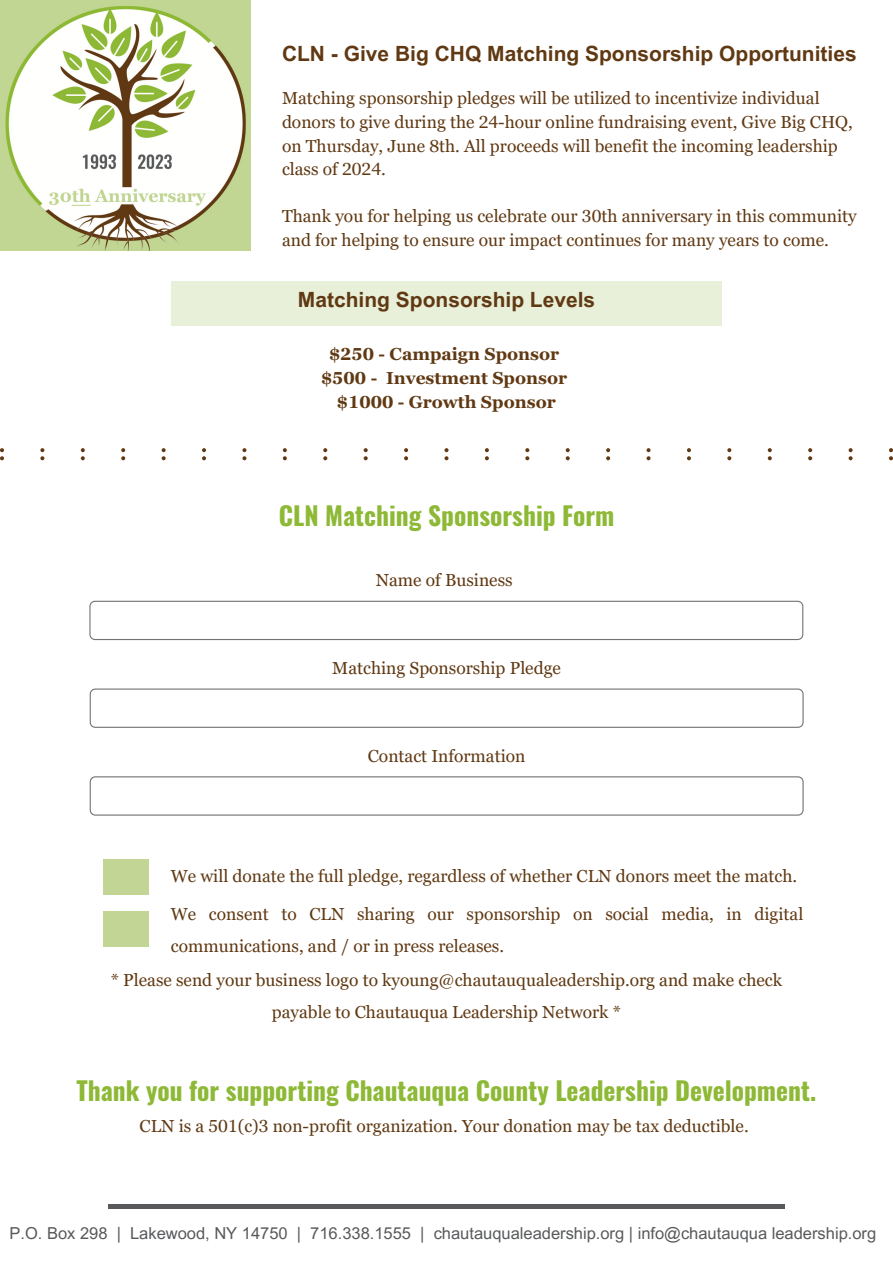
<style>
.page{position:relative;width:893px;height:1264px;background:#fff}
.page>*{position:absolute;margin:0;border:0;box-sizing:border-box;transform-origin:0 0}
.t1{font:700 25.5px "Oswald";color:#8db936}
.t2{font:700 21px "Arial MT Pro";color:#603913}
.t3{font:17.4px/23.5px "Georgia Pro";color:#603913}
.t4{font:700 17.4px "Georgia Pro";color:#603913}
.t5{font:16.5px "Arial MT Pro";color:#58595b}
</style>
<div class="page">
<img style="left:0;top:0;width:251px;height:251px">
<hr style="left:108px;top:1204px;width:676px;height:4px;background:#58595b">
<div style="left:171px;top:281px;width:550px;height:45px;background:#e8f0da"></div>
<svg style="left:0;top:448px;width:892px;height:12px"></svg>
<svg style="left:89px;top:600px;width:714px;height:40px"></svg>
<svg style="left:90px;top:688px;width:713px;height:40px"></svg>
<svg style="left:90px;top:776px;width:713px;height:39px"></svg>
<div style="left:103px;top:859px;width:45px;height:35px;background:#c2d594"></div>
<div style="left:103px;top:911px;width:45px;height:35px;background:#c2d594"></div>
<p class="t2" style="left:282px;top:45px;width:576px">CLN - Give Big CHQ Matching Sponsorship Opportunities</p>
<p class="t3" style="left:282px;top:86px;width:572px">Matching sponsorship pledges will be utilized to incentivize individual donors to give during the 24-hour online fundraising event, Give Big CHQ, on Thursday, June 8th. All proceeds will benefit the incoming leadership class of 2024.</p>
<p class="t3" style="left:282px;top:204px;width:576px">Thank you for helping us celebrate our 30th anniversary in this community and for helping to ensure our impact continues for many years to come.</p>
<p class="t2" style="left:298px;top:292px;width:299px">Matching Sponsorship Levels</p>
<p class="t4" style="left:329px;top:344px;width:231px">$250 - Campaign Sponsor</p>
<p class="t4" style="left:321px;top:368px;width:247px">$500 - Investment Sponsor</p>
<p class="t4" style="left:337px;top:391px;width:220px">$1000 - Growth Sponsor</p>
<p class="t1" style="left:279px;top:496px;width:337px">CLN Matching Sponsorship Form</p>
<p class="t3" style="left:376px;top:568px;width:138px">Name of Business</p>
<p class="t3" style="left:332px;top:656px;width:230px">Matching Sponsorship Pledge</p>
<p class="t3" style="left:368px;top:744px;width:159px">Contact Information</p>
<p class="t3" style="left:171px;top:864px;width:627px">We will donate the full pledge, regardless of whether CLN donors meet the match.</p>
<p class="t3" style="left:171px;top:897px;width:634px;line-height:32.5px">We consent to CLN sharing our sponsorship on social media, in digital communications, and / or in press releases.</p>
<p class="t3" style="left:111px;top:963px;width:672px;line-height:32.5px;text-align:center">* Please send your business logo to kyoung@chautauqualeadership.org and make check payable to Chautauqua Leadership Network *</p>
<p class="t1" style="left:76px;top:1070px;width:741px">Thank you for supporting Chautauqua County Leadership Development.</p>
<p class="t3" style="left:139px;top:1114px;width:610px">CLN is a 501(c)3 non-profit organization. Your donation may be tax deductible.</p>
<p class="t5" style="left:9px;top:1226px;width:868px">P.O. Box 298 | Lakewood, NY 14750 | 716.338.1555 | chautauqualeadership.org | info@chautauqua leadership.org</p>
</div>
